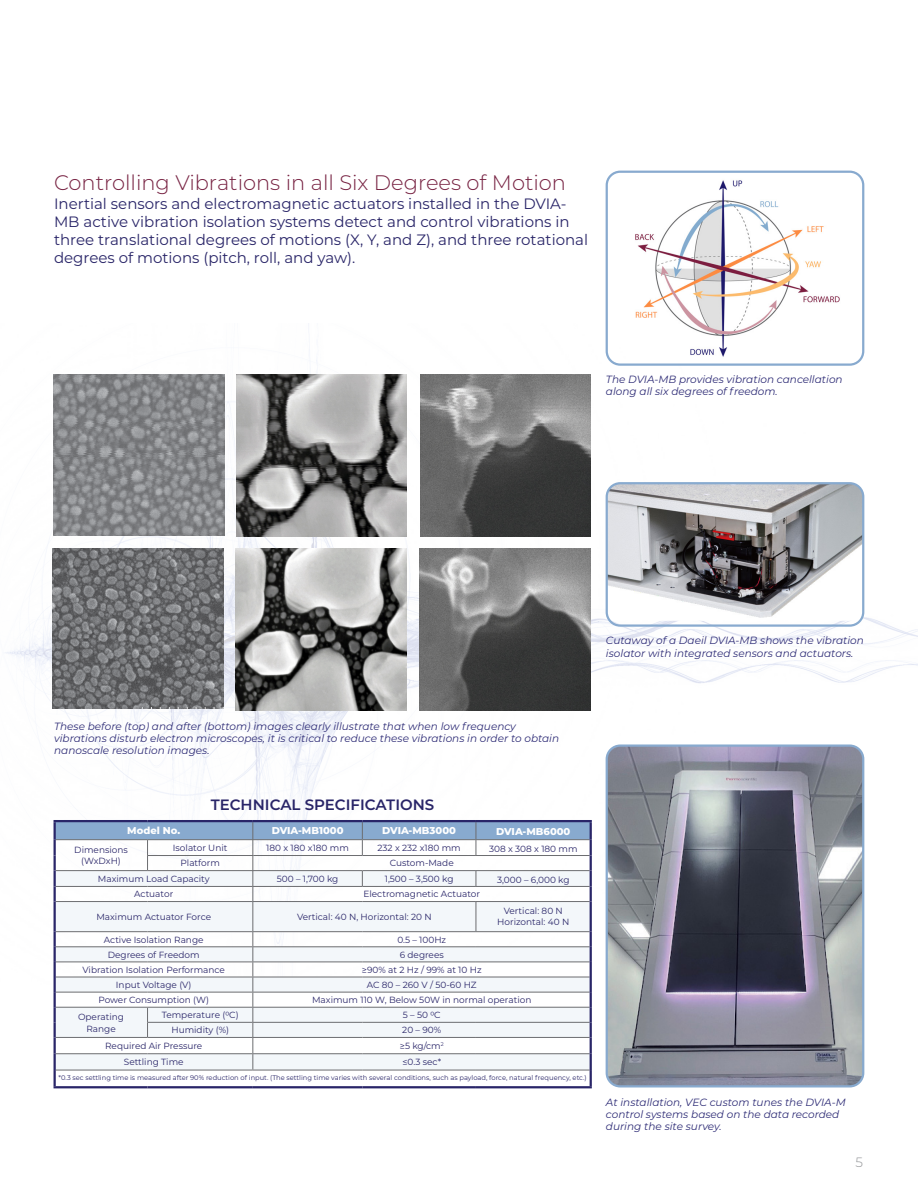
<style>
.page{position:relative;width:918px;height:1188px;background:#fff}
.page>*{position:absolute;margin:0;border:0;box-sizing:border-box;transform-origin:0 0}
.red_subhead_light{font:300 21px "Montserrat";color:#772242}
.Body_Copy_1{font:15px/18px "Montserrat";color:#292568}
.t1{font:600 15px "Montserrat";color:#292568}
.t2{font:300 13.5px "Montserrat";color:#939598}
.t3{font:italic 10.5px/12px "Montserrat";color:#2e2c76}
.Body_Copy{font:800 9.9px "Montserrat";color:#fff}
.Body_Copy-2{font:9px/10.8px "Montserrat";color:#292568;text-align:center}
.Body_Copy-3{font:6.75px "Montserrat";color:#292568}
</style>
<div class="page">
<img style="left:5px;top:323px;width:913px;height:661px">
<img style="left:633px;top:180px;width:214px;height:180px">
<div style="left:606px;top:171px;width:258px;height:195px;border:2px solid #88aacf;border-radius:14px"></div>
<img style="left:607px;top:483px;width:256px;height:138px">
<div style="left:606px;top:482px;width:258px;height:145px;border:2px solid #88aacf;border-radius:14px"></div>
<img style="left:607px;top:746px;width:256px;height:339px">
<div style="left:606px;top:744px;width:258px;height:344px;border:2px solid #88aacf;border-radius:14px"></div>
<img style="left:54px;top:375px;width:170px;height:160px">
<img style="left:53px;top:548px;width:171px;height:161px">
<img style="left:237px;top:375px;width:170px;height:162px">
<img style="left:236px;top:548px;width:171px;height:162px">
<img style="left:421px;top:375px;width:170px;height:162px">
<img style="left:420px;top:548px;width:171px;height:162px">
<hr style="left:54px;top:820px;width:94px;height:2px;background:#292568">
<hr style="left:148px;top:820px;width:105px;height:2px;background:#292568">
<hr style="left:253px;top:820px;width:109px;height:2px;background:#292568">
<hr style="left:362px;top:820px;width:114px;height:2px;background:#292568">
<hr style="left:476px;top:820px;width:116px;height:2px;background:#292568">
<svg style="left:54px;top:821px;width:538px;height:265px"></svg>
<hr style="left:54px;top:1086px;width:94px;height:2px;background:#292568">
<hr style="left:148px;top:1086px;width:105px;height:2px;background:#292568">
<hr style="left:253px;top:1086px;width:109px;height:2px;background:#292568">
<hr style="left:362px;top:1086px;width:114px;height:2px;background:#292568">
<hr style="left:476px;top:1086px;width:116px;height:2px;background:#292568">
<p class="red_subhead_light" style="left:54px;top:169px;width:514px">Controlling Vibrations in all Six Degrees of Motion</p>
<p class="Body_Copy_1" style="left:54px;top:195px;width:536px">Inertial sensors and electromagnetic actuators installed in the DVIA-MB active vibration isolation systems detect and control vibrations in three translational degrees of motions (X, Y, and Z), and three rotational degrees of motions (pitch, roll, and yaw).</p>
<p class="t3" style="left:606px;top:373px;width:238px">The DVIA-MB provides vibration cancellation along all six degrees of freedom.</p>
<p class="t3" style="left:606px;top:633px;width:260px">Cutaway of a Daeil DVIA-MB shows the vibration</p>
<p class="t3" style="left:606px;top:647px;width:249px">isolator with integrated sensors and actuators.</p>
<p class="t3" style="left:54px;top:720px;width:507px">These before (top) and after (bottom) images clearly illustrate that when low frequency vibrations disturb electron microscopes, it is critical to reduce these vibrations in order to obtain nanoscale resolution images.</p>
<h1 class="t1" style="left:211px;top:794px;width:225px">TECHNICAL SPECIFICATIONS</h1>
<p class="Body_Copy" style="left:127px;top:823px;width:54px">Model No.</p>
<p class="Body_Copy" style="left:272px;top:823px;width:73px">DVIA-MB1000</p>
<p class="Body_Copy" style="left:382px;top:823px;width:75px">DVIA-MB3000</p>
<p class="Body_Copy" style="left:496px;top:824px;width:76px">DVIA-MB6000</p>
<p class="Body_Copy-2" style="left:173px;top:842px;width:56px">Isolator Unit</p>
<p class="Body_Copy-2" style="left:266px;top:842px;width:84px">180 x 180 x180 mm</p>
<p class="Body_Copy-2" style="left:378px;top:842px;width:85px">232 x 232 x180 mm</p>
<p class="Body_Copy-2" style="left:489px;top:843px;width:90px">308 x 308 x 180 mm</p>
<p class="Body_Copy-2" style="left:181px;top:857px;width:41px">Platform</p>
<p class="Body_Copy-2" style="left:390px;top:857px;width:65px">Custom-Made</p>
<p class="Body_Copy-2" style="left:98px;top:873px;width:113px">Maximum Load Capacity</p>
<p class="Body_Copy-2" style="left:277px;top:873px;width:63px">500 – 1,700 kg</p>
<p class="Body_Copy-2" style="left:385px;top:873px;width:70px">1,500 – 3,500 kg</p>
<p class="Body_Copy-2" style="left:497px;top:874px;width:74px">3,000 – 6,000 kg</p>
<p class="Body_Copy-2" style="left:134px;top:888px;width:41px">Actuator</p>
<p class="Body_Copy-2" style="left:364px;top:888px;width:118px">Electromagnetic Actuator</p>
<p class="Body_Copy-2" style="left:96px;top:911px;width:116px">Maximum Actuator Force</p>
<p class="Body_Copy-2" style="left:297px;top:911px;width:136px">Vertical: 40 N, Horizontal: 20 N</p>
<p class="Body_Copy-2" style="left:497px;top:905px;width:73px">Vertical: 80 N<br>Horizontal: 40 N</p>
<p class="Body_Copy-2" style="left:104px;top:934px;width:101px">Active Isolation Range</p>
<p class="Body_Copy-2" style="left:397px;top:934px;width:50px">0.5 – 100Hz</p>
<p class="Body_Copy-2" style="left:108px;top:949px;width:93px">Degrees of Freedom</p>
<p class="Body_Copy-2" style="left:400px;top:949px;width:46px">6 degrees</p>
<p class="Body_Copy-2" style="left:83px;top:964px;width:144px">Vibration Isolation Performance</p>
<p class="Body_Copy-2" style="left:362px;top:964px;width:121px">≥90% at 2 Hz / 99% at 10 Hz</p>
<p class="Body_Copy-2" style="left:116px;top:979px;width:77px">Input Voltage (V)</p>
<p class="Body_Copy-2" style="left:367px;top:979px;width:111px">AC 80 – 260 V / 50-60 HZ</p>
<p class="Body_Copy-2" style="left:98px;top:994px;width:112px">Power Consumption (W)</p>
<p class="Body_Copy-2" style="left:312px;top:994px;width:221px">Maximum 110 W, Below 50W in normal operation</p>
<p class="Body_Copy-2" style="left:78px;top:1010px;width:48px;line-height:12px">Operating<br>Range</p>
<p class="Body_Copy-2" style="left:162px;top:1009px;width:78px">Temperature (0C)</p>
<p class="Body_Copy-2" style="left:403px;top:1009px;width:39px">5 – 50 0C</p>
<p class="Body_Copy-2" style="left:74px;top:844px;width:55px">Dimensions</p>
<p class="Body_Copy-2" style="left:81px;top:855px;width:41px">(WxDxH)</p>
<p class="Body_Copy-2" style="left:171px;top:1024px;width:59px">Humidity (%)</p>
<p class="Body_Copy-2" style="left:402px;top:1024px;width:40px">20 – 90%</p>
<p class="Body_Copy-2" style="left:105px;top:1040px;width:99px">Required Air Pressure</p>
<p class="Body_Copy-2" style="left:400px;top:1040px;width:45px">≥5 kg/cm<sup>2</sup></p>
<p class="Body_Copy-2" style="left:124px;top:1056px;width:61px">Settling Time</p>
<p class="Body_Copy-2" style="left:402px;top:1056px;width:40px">≤0.3 sec*</p>
<p class="Body_Copy-3" style="left:59px;top:1073px;width:530px">*0.3 sec settling time is measured after 90% reduction of input. (The settling time varies with several conditions, such as payload, force, natural frequency, etc.)</p>
<p class="t3" style="left:606px;top:1096px;width:241px">At installation, VEC custom tunes the DVIA-M control systems based on the data recorded during the site survey.</p>
<h3 class="t2" style="left:856px;top:1153px;width:9px">5</h3>
</div>
